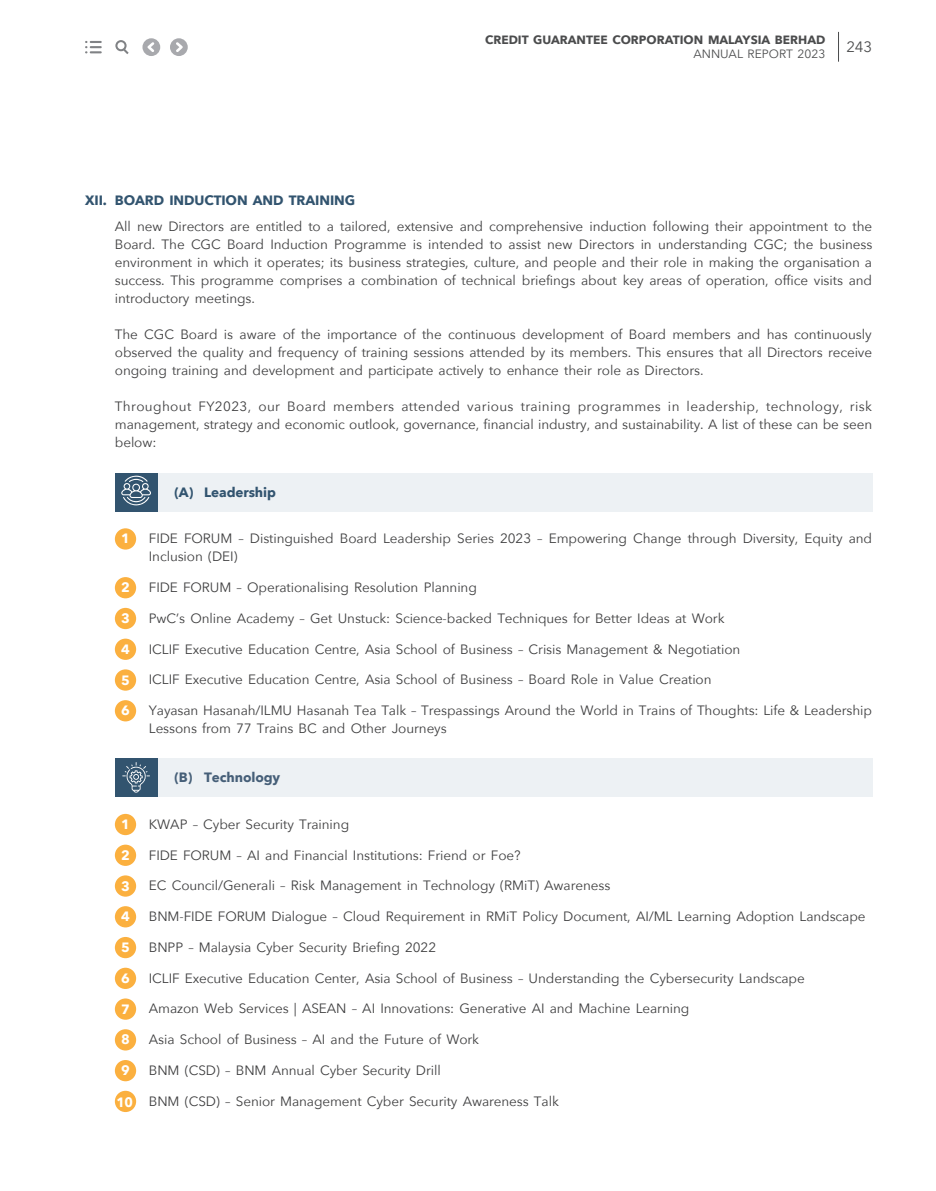
<style>
.page{position:relative;width:936px;height:1191px;background:#fff}
.page>*{position:absolute;margin:0;border:0;box-sizing:border-box;transform-origin:0 0}
.t1{font:15px "Avenir Next";color:#4b4c4d}
.t2{font:13.5px/18px "Avenir Next";letter-spacing:-.01em;color:#3e3e3f;text-align:justify}
.t3{font:700 13.5px "Avenir Next";letter-spacing:-.01em;color:#32546f}
.t4{font:700 13.5px "Avenir Next";color:#fff}
.t5{font:700 13.5px "Avenir Next";letter-spacing:-.005em;color:#465f78}
.t6{font:700 12px "Avenir Next";color:#4b4c4d}
.t7{font:12px "Avenir Next";color:#4b4c4d}
.s1{font-weight:700;color:#fff}
</style>
<div class="page">
<div style="left:115px;top:473px;width:757px;height:38px;background:#edf1f4"></div>
<div style="left:115px;top:473px;width:42px;height:38px;background:#32546f"></div>
<div style="left:115px;top:528px;width:21px;height:21px;background:#fbb03f;border-radius:50%"></div>
<div style="left:115px;top:577px;width:21px;height:21px;background:#fbb03f;border-radius:50%"></div>
<div style="left:115px;top:608px;width:21px;height:21px;background:#fbb03f;border-radius:50%"></div>
<div style="left:115px;top:638px;width:21px;height:22px;background:#fbb03f;border-radius:50%"></div>
<div style="left:115px;top:669px;width:21px;height:21px;background:#fbb03f;border-radius:50%"></div>
<div style="left:115px;top:700px;width:21px;height:21px;background:#fbb03f;border-radius:50%"></div>
<svg style="left:121px;top:475px;width:30px;height:30px"></svg>
<div style="left:115px;top:758px;width:757px;height:39px;background:#edf1f4"></div>
<div style="left:115px;top:758px;width:42px;height:39px;background:#32546f"></div>
<div style="left:115px;top:814px;width:21px;height:21px;background:#fbb03f;border-radius:50%"></div>
<div style="left:115px;top:844px;width:21px;height:22px;background:#fbb03f;border-radius:50%"></div>
<div style="left:115px;top:875px;width:21px;height:21px;background:#fbb03f;border-radius:50%"></div>
<div style="left:115px;top:906px;width:21px;height:21px;background:#fbb03f;border-radius:50%"></div>
<div style="left:115px;top:937px;width:21px;height:21px;background:#fbb03f;border-radius:50%"></div>
<div style="left:115px;top:967px;width:21px;height:22px;background:#fbb03f;border-radius:50%"></div>
<div style="left:115px;top:998px;width:21px;height:21px;background:#fbb03f;border-radius:50%"></div>
<div style="left:115px;top:1029px;width:21px;height:21px;background:#fbb03f;border-radius:50%"></div>
<div style="left:115px;top:1060px;width:21px;height:21px;background:#fbb03f;border-radius:50%"></div>
<div style="left:115px;top:1090px;width:21px;height:22px;background:#fbb03f;border-radius:50%"></div>
<svg style="left:122px;top:762px;width:28px;height:30px"></svg>
<hr style="left:838px;top:32px;width:1px;height:30px;background:#4b4c4d">
<svg style="left:170px;top:38px;width:18px;height:18px"></svg>
<svg style="left:142px;top:38px;width:18px;height:18px"></svg>
<svg style="left:115px;top:40px;width:14px;height:14px"></svg>
<svg style="left:85px;top:41px;width:17px;height:12px"></svg>
<p class="t6" style="left:485px;top:32px;width:342px">CREDIT GUARANTEE CORPORATION MALAYSIA BERHAD</p>
<p class="t7" style="left:693px;top:46px;width:133px">ANNUAL REPORT 2023</p>
<p class="t1" style="left:846px;top:37px;width:27px">243</p>
<p class="t3" style="left:85px;top:191px;width:271px">XII. BOARD INDUCTION AND TRAINING</p>
<p class="t2" style="left:115px;top:218px;width:759px">All new Directors are entitled to a tailored, extensive and comprehensive induction following their appointment to the Board. The CGC Board Induction Programme is intended to assist new Directors in understanding CGC; the business environment in which it operates; its business strategies, culture, and people and their role in making the organisation a success. This programme comprises a combination of technical briefings about key areas of operation, office visits and introductory meetings.</p>
<p class="t2" style="left:115px;top:326px;width:758px">The CGC Board is aware of the importance of the continuous development of Board members and has continuously observed the quality and frequency of training sessions attended by its members. This ensures that all Directors receive ongoing training and development and participate actively to enhance their role as Directors.</p>
<p class="t2" style="left:115px;top:398px;width:758px">Throughout FY2023, our Board members attended various training programmes in leadership, technology, risk management, strategy and economic outlook, governance, financial industry, and sustainability. A list of these can be seen below:</p>
<p class="t3" style="left:174px;top:483px;width:103px">(A) Leadership</p>
<p class="t4" style="left:121px;top:530px;width:10px">1</p>
<p class="t2" style="left:149px;top:530px;width:724px">FIDE FORUM – Distinguished Board Leadership Series 2023 – Empowering Change through Diversity, Equity and<br>Inclusion (DEI)</p>
<p class="t4" style="left:121px;top:579px;width:10px">2</p>
<p class="t2" style="left:149px;top:578px;width:329px">FIDE FORUM – Operationalising Resolution Planning</p>
<p class="t4" style="left:121px;top:609px;width:10px">3</p>
<p class="t2" style="left:149px;top:609px;width:577px">PwC’s Online Academy – Get Unstuck: Science-backed Techniques for Better Ideas at Work</p>
<p class="t4" style="left:121px;top:640px;width:10px">4</p>
<p class="t2" style="left:149px;top:640px;width:593px">ICLIF Executive Education Centre, Asia School of Business – Crisis Management &amp; Negotiation</p>
<p class="t4" style="left:121px;top:671px;width:10px">5</p>
<p class="t2" style="left:149px;top:671px;width:564px">ICLIF Executive Education Centre, Asia School of Business – Board Role in Value Creation</p>
<p class="t4" style="left:121px;top:702px;width:10px">6</p>
<p class="t2" style="left:149px;top:702px;width:724px">Yayasan Hasanah/ILMU Hasanah Tea Talk – Trespassings Around the World in Trains of Thoughts: Life &amp; Leadership<br>Lessons from 77 Trains BC and Other Journeys</p>
<p class="t5" style="left:174px;top:769px;width:107px">(B) Technology</p>
<p class="t4" style="left:121px;top:815px;width:10px">1</p>
<p class="t2" style="left:149px;top:815px;width:202px">KWAP – Cyber Security Training</p>
<p class="t4" style="left:121px;top:846px;width:10px">2</p>
<p class="t2" style="left:149px;top:846px;width:373px">FIDE FORUM – AI and Financial Institutions: Friend or Foe?</p>
<p class="t4" style="left:121px;top:877px;width:10px">3</p>
<p class="t2" style="left:149px;top:877px;width:463px">EC Council/Generali – Risk Management in Technology (RMiT) Awareness</p>
<p class="t4" style="left:121px;top:907px;width:10px">4</p>
<p class="t2" style="left:149px;top:907px;width:718px">BNM-FIDE FORUM Dialogue – Cloud Requirement in RMiT Policy Document, AI/ML Learning Adoption Landscape</p>
<p class="t4" style="left:121px;top:938px;width:10px">5</p>
<p class="t2" style="left:149px;top:938px;width:289px">BNPP – Malaysia Cyber Security Briefing 2022</p>
<p class="t4" style="left:121px;top:969px;width:10px">6</p>
<p class="t2" style="left:149px;top:969px;width:657px">ICLIF Executive Education Center, Asia School of Business – Understanding the Cybersecurity Landscape</p>
<p class="t4" style="left:121px;top:1000px;width:10px">7</p>
<p class="t2" style="left:149px;top:1000px;width:542px">Amazon Web Services | ASEAN – AI Innovations: Generative AI and Machine Learning</p>
<p class="t4" style="left:121px;top:1031px;width:10px">8</p>
<p class="t2" style="left:149px;top:1030px;width:332px">Asia School of Business – AI and the Future of Work</p>
<p class="t4" style="left:121px;top:1061px;width:10px">9</p>
<p class="t2" style="left:149px;top:1061px;width:293px">BNM (CSD) – BNM Annual Cyber Security Drill</p>
<p class="t2" style="left:116px;top:1092px;width:444px"><span class="s1">10</span> BNM (CSD) – Senior Management Cyber Security Awareness Talk</p>
</div>
